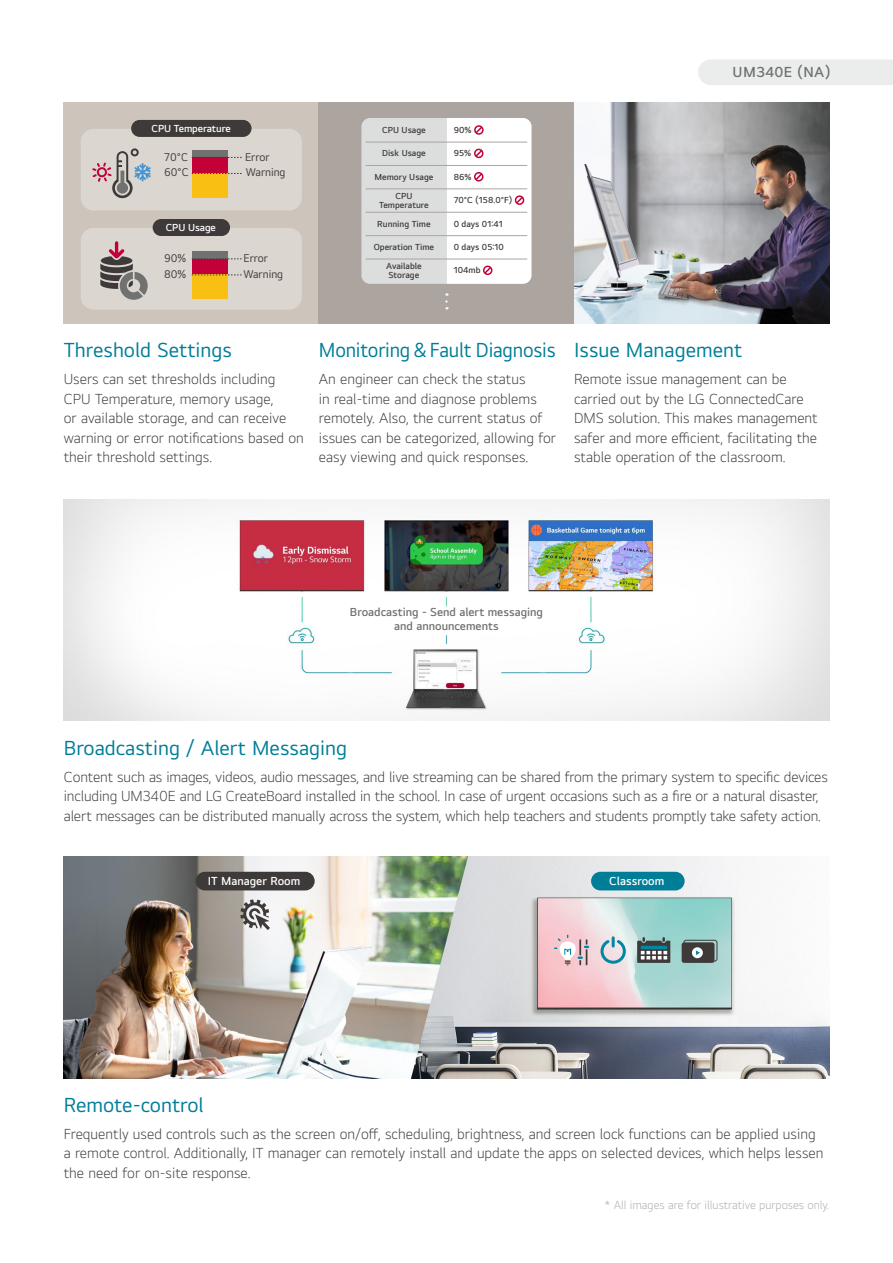
<style>
.page{position:relative;width:893px;height:1263px;background:#fff}
.page>*{position:absolute;margin:0;border:0;box-sizing:border-box;transform-origin:0 0}
.t1{font:21px "LGEI Text TTF";color:#007e98}
.t2{font:21px "LGEI Text TTF";color:#007e98;scale:.95 1}
.t3{font:300 15px/19.5px "LGEI Text TTF";color:#3e3a39}
.t4{font:600 15px "LGEI Text TTF";letter-spacing:.025em;color:#727171}
.t5{font:600 12px/13.5px "LGEI Text TTF";color:#727171;text-align:center}
.t6{font:300 12px "LGEI Text TTF";color:#aaabab}
.t7{font:600 12px "LGEI Text TTF";color:#fff}
.t8{font:11.55px "LGEI Text TTF";color:#3e3a39}
.t9{font:600 10.5px "LGEI Text TTF";letter-spacing:-.01em;color:#fff}
.t10{font:600 9px/18.9px "LGEI Text TTF";color:#3e3a39;text-align:center}
</style>
<div class="page">
<div style="left:698px;top:60px;width:195px;height:25px;background:#ebecec"></div>
<div style="left:64px;top:102px;width:255px;height:221px;background:#cdc5bc"></div>
<div style="left:81px;top:228px;width:221px;height:82px;background:#dbd6cf;border-radius:13px"></div>
<svg style="left:100px;top:241px;width:48px;height:59px"></svg>
<div style="left:192px;top:252px;width:35px;height:7px;background:#727171"></div>
<div style="left:192px;top:259px;width:35px;height:17px;background:#c30037"></div>
<div style="left:192px;top:275px;width:35px;height:24px;background:#fabf13"></div>
<svg style="left:192px;top:258px;width:50px;height:1px"></svg>
<svg style="left:192px;top:274px;width:50px;height:1px"></svg>
<div style="left:81px;top:129px;width:221px;height:81px;background:#dbd6cf;border-radius:13px"></div>
<div style="left:131px;top:148px;width:8px;height:8px;border:2px solid #3e3a39;border-radius:50%"></div>
<svg style="left:92px;top:151px;width:59px;height:47px"></svg>
<div style="left:192px;top:150px;width:35px;height:7px;background:#727171"></div>
<div style="left:192px;top:157px;width:35px;height:17px;background:#c30037"></div>
<div style="left:192px;top:173px;width:35px;height:25px;background:#fabf13"></div>
<svg style="left:192px;top:157px;width:50px;height:1px"></svg>
<svg style="left:192px;top:173px;width:50px;height:1px"></svg>
<div style="left:131px;top:120px;width:121px;height:17px;background:#3e3a39;border-radius:9px"></div>
<div style="left:153px;top:219px;width:77px;height:17px;background:#3e3a39;border-radius:9px"></div>
<img style="left:574px;top:102px;width:255px;height:221px">
<div style="left:319px;top:102px;width:255px;height:221px;background:#aca49f"></div>
<img style="left:64px;top:500px;width:765px;height:221px">
<img style="left:64px;top:857px;width:765px;height:221px">
<svg style="left:240px;top:899px;width:30px;height:31px"></svg>
<div style="left:196px;top:872px;width:119px;height:18px;background:#3e3a39;border-radius:9px"></div>
<div style="left:591px;top:872px;width:94px;height:18px;background:#007e98;border-radius:9px"></div>
<svg style="left:599px;top:935px;width:28px;height:30px"></svg>
<svg style="left:554px;top:935px;width:35px;height:30px"></svg>
<div style="left:683px;top:940px;width:34px;height:21px;border:1px solid #3e3a39;border-radius:3px"></div>
<svg style="left:682px;top:942px;width:32px;height:21px"></svg>
<svg style="left:637px;top:937px;width:33px;height:26px"></svg>
<svg style="left:445px;top:293px;width:3px;height:16px"></svg>
<svg style="left:361px;top:118px;width:170px;height:166px"></svg>
<hr style="left:366px;top:142px;width:161px;height:1px;background:#aca49f">
<hr style="left:366px;top:165px;width:161px;height:1px;background:#aca49f">
<hr style="left:366px;top:188px;width:161px;height:1px;background:#aca49f">
<hr style="left:366px;top:212px;width:161px;height:1px;background:#aca49f">
<hr style="left:366px;top:235px;width:161px;height:1px;background:#aca49f">
<hr style="left:366px;top:259px;width:161px;height:1px;background:#aca49f">
<p class="t9" style="left:152px;top:122px;width:81px">CPU Temperature</p>
<p class="t8" style="left:164px;top:150px;width:25px">70°C</p>
<p class="t8" style="left:245px;top:150px;width:26px">Error</p>
<p class="t8" style="left:164px;top:165px;width:26px">60°C</p>
<p class="t8" style="left:246px;top:165px;width:41px">Warning</p>
<p class="t9" style="left:166px;top:221px;width:52px">CPU Usage</p>
<p class="t8" style="left:164px;top:251px;width:24px">90%</p>
<p class="t8" style="left:243px;top:251px;width:26px">Error</p>
<p class="t8" style="left:164px;top:267px;width:24px">80%</p>
<p class="t8" style="left:243px;top:267px;width:41px">Warning</p>
<p class="t10" style="left:382px;top:120px;width:45px">CPU Usage</p>
<p class="t10" style="left:382px;top:144px;width:45px">Disk Usage</p>
<p class="t10" style="left:374px;top:167px;width:61px">Memory Usage<br>CPU</p>
<p class="t10" style="left:379px;top:195px;width:51px">Temperature</p>
<p class="t10" style="left:374px;top:237px;width:62px">Operation Time</p>
<p class="t10" style="left:377px;top:214px;width:55px">Running Time</p>
<p class="t10" style="left:386px;top:261px;width:37px;line-height:9px;text-align:left">Available<br>Storage</p>
<p class="t10" style="left:454px;top:120px;width:19px">90%</p>
<p class="t10" style="left:454px;top:144px;width:19px">95%</p>
<p class="t10" style="left:454px;top:167px;width:19px">86%</p>
<p class="t10" style="left:454px;top:191px;width:60px">70°C (158.0°F)</p>
<p class="t10" style="left:454px;top:214px;width:51px">0 days 01:41</p>
<p class="t10" style="left:454px;top:237px;width:52px">0 days 05:10</p>
<p class="t10" style="left:454px;top:261px;width:28px">104mb</p>
<p class="t4" style="left:733px;top:63px;width:99px">UM340E (NA)</p>
<h1 class="t1" style="left:64px;top:337px;width:170px">Threshold Settings</h1>
<p class="t3" style="left:64px;top:369px;width:242px">Users can set thresholds including CPU Temperature, memory usage,<br>or available storage, and can receive warning or error notifications based on their threshold settings.</p>
<h1 class="t2" style="left:319px;top:337px;width:251px">Monitoring &amp; Fault Diagnosis</h1>
<p class="t3" style="left:319px;top:369px;width:239px">An engineer can check the status<br>in real-time and diagnose problems remotely. Also, the current status of issues can be categorized, allowing for easy viewing and quick responses.</p>
<h1 class="t1" style="left:574px;top:337px;width:170px">Issue Management</h1>
<p class="t3" style="left:574px;top:369px;width:245px">Remote issue management can be carried out by the LG ConnectedCare DMS solution. This makes management safer and more efficient, facilitating the stable operation of the classroom.</p>
<p class="t5" style="left:350px;top:605px;width:195px">Broadcasting - Send alert messaging and announcements</p>
<h1 class="t1" style="left:64px;top:735px;width:285px">Broadcasting / Alert Messaging</h1>
<p class="t3" style="left:64px;top:767px;width:766px">Content such as images, videos, audio messages, and live streaming can be shared from the primary system to specific devices including UM340E and LG CreateBoard installed in the school. In case of urgent occasions such as a fire or a natural disaster, alert messages can be distributed manually across the system, which help teachers and students promptly take safety action.</p>
<p class="t7" style="left:208px;top:873px;width:94px">IT Manager Room</p>
<p class="t7" style="left:609px;top:873px;width:57px">Classroom</p>
<h1 class="t1" style="left:64px;top:1092px;width:141px">Remote-control</h1>
<p class="t3" style="left:64px;top:1124px;width:761px">Frequently used controls such as the screen on/off, scheduling, brightness, and screen lock functions can be applied using a remote control. Additionally, IT manager can remotely install and update the apps on selected devices, which helps lessen the need for on-site response.</p>
<p class="t6" style="left:605px;top:1197px;width:226px">* All images are for illustrative purposes only.</p>
</div>
